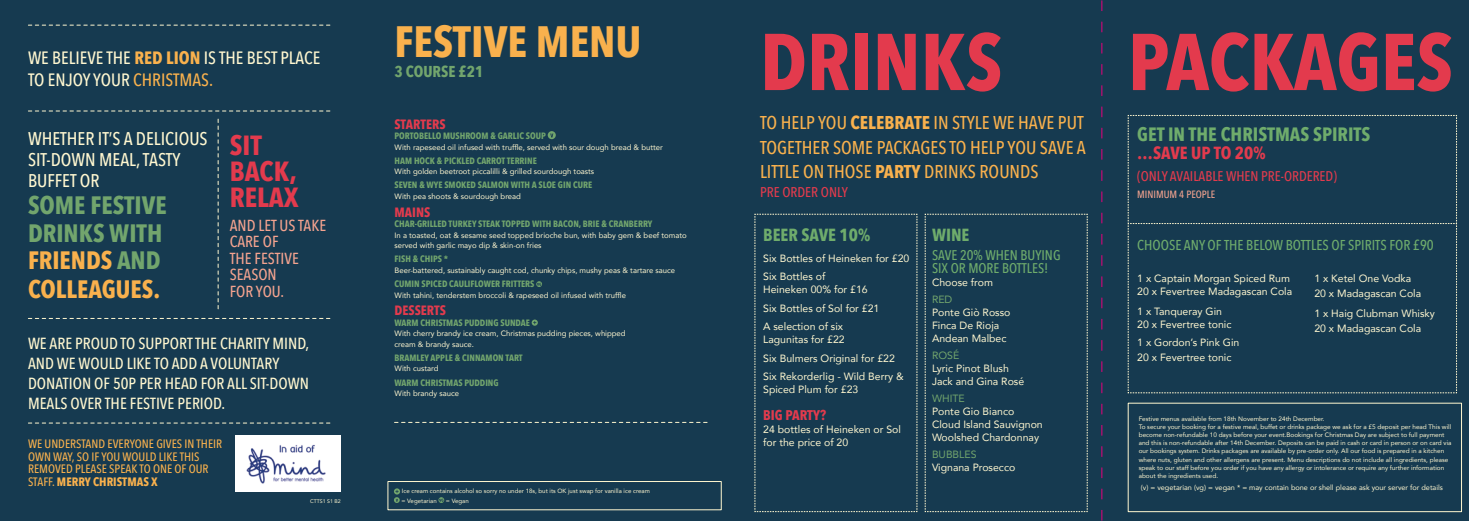
<style>
.page{position:relative;width:1469px;height:521px;background:#fff}
.page>*{position:absolute;margin:0;border:0;box-sizing:border-box;transform-origin:0 0}
.t1{font:700 79.45px "Avenir Next Condensed";color:#e33a4d}
.t2{font:700 43.75px "Avenir Next Condensed";color:#f9b14d}
.t3{font:700 27.65px/26.1px "Avenir Next Condensed";color:#e33a4d}
.t4{font:700 25.11px/27.8px "Avenir Next Condensed";color:#72a56d}
.t5{font:700 19.25px "Avenir Next Condensed";color:#6fac6c}
.t6{font:500 18.46px/24.5px "Avenir Next Condensed";color:#f9b14d;text-align:justify}
.t7{font:500 18.38px/20.7px "Avenir Next Condensed";color:#fff7d0}
.t8{font:500 17.85px/22px "Avenir Next Condensed";color:#fff7d0}
.t9{font:700 17.5px "Avenir Next Condensed";color:#6fac6c}
.t10{font:700 17.5px "Avenir Next Condensed";color:#e33a4d}
.t11{font:500 16.1px/20.2px "Avenir Next Condensed";color:#fff7d0}
.t12{font:500 15.92px/16.5px "Avenir Next Condensed";color:#f4a38f}
.t13{font:700 15.75px "Avenir Next Condensed";color:#72a56d}
.t14{font:500 14.26px "Avenir Next Condensed";color:#6fac6c}
.t15{font:500 14.09px "Avenir Next Condensed";color:#e33a4d}
.t16{font:500 14px/13.1px "Avenir Next Condensed";color:#6fac6c}
.t17{font:500 14px "Avenir Next Condensed";color:#e33a4d}
.t18{font:700 14px "Avenir Next Condensed";color:#e33a4d}
.t19{font:700 13.39px "Avenir Next Condensed";color:#e33a4d}
.t20{font:500 12.16px/12.7px "Avenir Next Condensed";color:#f9b14d}
.t21{font:10.5px/13.1px "Avenir";color:#fff7d0}
.t22{font:10.5px "Avenir";color:#72a56d}
.t23{font:500 10.5px "Avenir Next Condensed";color:#f4a38f}
.t24{font:700 9.19px "Avenir Next Condensed";color:#72a56d}
.t25{font:7.7px/10.6px "Avenir";color:#fff7d0}
.t26{font:7.35px "Avenir";color:#fff7d0}
.t27{font:6.39px/8.2px "Avenir";color:#fff7d0}
.t28{font:6.12px/10.2px "Avenir";color:#fff7d0}
.t29{font:5.25px "Avenir";color:#fff7d0}
.s1{font-weight:700;color:#f9b14d}
.s2{color:#f9b14d}
.s3{font-weight:700}
</style>
<div class="page">
<div style="left:0;top:0;width:1468px;height:521px;background:#163a50"></div>
<svg style="left:1101px;top:0;width:1px;height:520px"></svg>
<svg style="left:547px;top:131px;width:9px;height:8px"></svg>
<svg style="left:536px;top:281px;width:6px;height:6px"></svg>
<svg style="left:531px;top:319px;width:7px;height:7px"></svg>
<svg style="left:394px;top:422px;width:313px;height:1px"></svg>
<svg style="left:394px;top:488px;width:6px;height:15px"></svg>
<svg style="left:438px;top:497px;width:6px;height:6px"></svg>
<div style="left:388px;top:481px;width:333px;height:29px;border:1px solid #fff7d0"></div>
<svg style="left:28px;top:111px;width:302px;height:1px"></svg>
<svg style="left:28px;top:318px;width:302px;height:1px"></svg>
<svg style="left:28px;top:423px;width:302px;height:1px"></svg>
<svg style="left:28px;top:25px;width:302px;height:1px"></svg>
<svg style="left:218px;top:119px;width:1px;height:190px"></svg>
<svg style="left:924px;top:214px;width:163px;height:298px"></svg>
<svg style="left:754px;top:214px;width:163px;height:298px"></svg>
<svg style="left:1127px;top:115px;width:330px;height:278px"></svg>
<svg style="left:1127px;top:115px;width:329px;height:109px"></svg>
<div style="left:1127px;top:403px;width:334px;height:109px;border:1px solid #fff7d0"></div>
<img style="left:236px;top:435px;width:105px;height:56px">
<h3 class="t8" style="left:28px;top:46px;width:294px">WE BELIEVE THE <span class="s1">RED LION</span> IS THE BEST PLACE<br>TO ENJOY YOUR <span class="s2">CHRISTMAS.</span></h3>
<h3 class="t7" style="left:28px;top:128px;width:181px">WHETHER IT’S A DELICIOUS<br>SIT-DOWN MEAL, TASTY<br>BUFFET OR</h3>
<h3 class="t4" style="left:28px;top:191px;width:140px">SOME FESTIVE<br>DRINKS WITH<br><span class="s2">FRIENDS</span> AND<br><span class="s2">COLLEAGUES.</span></h3>
<h3 class="t3" style="left:230px;top:132px;width:70px">SIT<br>BACK,<br>RELAX</h3>
<h3 class="t12" style="left:230px;top:217px;width:98px">AND LET US TAKE<br>CARE OF<br>THE FESTIVE<br>SEASON<br>FOR YOU.</h3>
<h3 class="t11" style="left:28px;top:333px;width:282px">WE ARE PROUD TO SUPPORT THE CHARITY MIND, AND WE WOULD LIKE TO ADD A VOLUNTARY DONATION OF 50P PER HEAD FOR ALL SIT-DOWN MEALS OVER THE FESTIVE PERIOD.</h3>
<h3 class="t20" style="left:28px;top:437px;width:196px">WE UNDERSTAND EVERYONE GIVES IN THEIR<br>OWN WAY, SO IF YOU WOULD LIKE THIS<br>REMOVED PLEASE SPEAK TO ONE OF OUR<br>STAFF. <span class="s3">MERRY CHRISTMAS X</span></h3>
<p class="t29" style="left:310px;top:496px;width:32px">CTTS1 S1 B2</p>
<h2 class="t2" style="left:394px;top:15px;width:248px">FESTIVE MENU</h2>
<h3 class="t13" style="left:394px;top:62px;width:90px">3 COURSE £21</h3>
<h3 class="t19" style="left:394px;top:116px;width:52px">STARTERS</h3>
<h3 class="t24" style="left:394px;top:130px;width:153px">PORTOBELLO MUSHROOM &amp; GARLIC SOUP</h3>
<p class="t25" style="left:394px;top:142px;width:270px">With rapeseed oil infused with truffle, served with sour dough bread &amp; butter</p>
<h3 class="t24" style="left:394px;top:155px;width:144px">HAM HOCK &amp; PICKLED CARROT TERRINE</h3>
<p class="t25" style="left:394px;top:166px;width:201px">With golden beetroot piccalilli &amp; grilled sourdough toasts</p>
<h3 class="t24" style="left:394px;top:180px;width:199px">SEVEN &amp; WYE SMOKED SALMON WITH A SLOE GIN CURE</h3>
<p class="t25" style="left:394px;top:191px;width:128px">With pea shoots &amp; sourdough bread</p>
<h3 class="t19" style="left:394px;top:204px;width:37px">MAINS</h3>
<h3 class="t24" style="left:394px;top:218px;width:259px">CHAR-GRILLED TURKEY STEAK TOPPED WITH BACON, BRIE &amp; CRANBERRY</h3>
<p class="t25" style="left:394px;top:229px;width:294px">In a toasted, oat &amp; sesame seed topped brioche bun, with baby gem &amp; beef tomato served with garlic mayo dip &amp; skin-on fries</p>
<h3 class="t24" style="left:394px;top:253px;width:55px">FISH &amp; CHIPS *</h3>
<p class="t25" style="left:394px;top:265px;width:282px">Beer-battered, sustainably caught cod, chunky chips, mushy peas &amp; tartare sauce</p>
<h3 class="t24" style="left:394px;top:278px;width:141px">CUMIN SPICED CAULIFLOWER FRITTERS</h3>
<p class="t25" style="left:394px;top:289px;width:233px">With tahini, tenderstem broccoli &amp; rapeseed oil infused with truffle</p>
<h3 class="t19" style="left:394px;top:302px;width:53px">DESSERTS</h3>
<h3 class="t24" style="left:394px;top:317px;width:137px">WARM CHRISTMAS PUDDING SUNDAE</h3>
<p class="t25" style="left:394px;top:328px;width:233px">With cherry brandy ice cream, Christmas pudding pieces, whipped cream &amp; brandy sauce.</p>
<h3 class="t24" style="left:394px;top:352px;width:130px">BRAMLEY APPLE &amp; CINNAMON TART</h3>
<p class="t25" style="left:394px;top:363px;width:45px">With custard</p>
<h3 class="t24" style="left:394px;top:377px;width:106px">WARM CHRISTMAS PUDDING</h3>
<p class="t25" style="left:394px;top:388px;width:66px">With brandy sauce</p>
<p class="t28" style="left:401px;top:485px;width:250px">Ice cream contains alcohol so sorry no under 18s, but its OK just swap for vanilla ice cream = Vegetarian</p>
<p class="t28" style="left:446px;top:495px;width:24px">= Vegan</p>
<h1 class="t1" style="left:760px;top:13px;width:244px">DRINKS</h1>
<h1 class="t1" style="left:1127px;top:13px;width:327px">PACKAGES</h1>
<h3 class="t6" style="left:760px;top:110px;width:327px">TO HELP YOU <span class="s3">CELEBRATE</span> IN STYLE WE HAVE PUT TOGETHER SOME PACKAGES TO HELP YOU SAVE A LITTLE ON THOSE <span class="s3">PARTY</span> DRINKS ROUNDS</h3>
<h3 class="t15" style="left:760px;top:184px;width:89px">PRE ORDER ONLY</h3>
<h3 class="t9" style="left:763px;top:224px;width:108px">BEER SAVE 10%</h3>
<h3 class="t21" style="left:763px;top:249px;width:148px;line-height:18.4px">Six Bottles of Heineken for £20<br>Six Bottles of</h3>
<h3 class="t21" style="left:763px;top:280px;width:118px;line-height:18.4px">Heineken 00% for £16<br>Six Bottles of Sol for £21<br>A selection of six</h3>
<h3 class="t21" style="left:763px;top:330px;width:142px;line-height:18.4px">Lagunitas for £22<br>Six Bulmers Original for £22<br>Six Rekorderlig - Wild Berry &amp;</h3>
<h3 class="t21" style="left:763px;top:382px;width:97px">Spiced Plum for £23</h3>
<h3 class="t18" style="left:763px;top:407px;width:64px">BIG PARTY?</h3>
<h3 class="t21" style="left:763px;top:423px;width:139px">24 bottles of Heineken or Sol for the price of 20</h3>
<h3 class="t9" style="left:932px;top:224px;width:39px">WINE</h3>
<h3 class="t16" style="left:932px;top:248px;width:130px">SAVE 20% WHEN BUYING<br>SIX OR MORE BOTTLES!</h3>
<h3 class="t21" style="left:932px;top:276px;width:62px">Choose from</h3>
<h3 class="t22" style="left:932px;top:291px;width:22px">RED</h3>
<h3 class="t21" style="left:932px;top:305px;width:80px">Ponte Giò Rosso<br>Finca De Rioja<br>Andean Malbec</h3>
<h3 class="t22" style="left:932px;top:347px;width:29px">ROSÉ</h3>
<h3 class="t21" style="left:932px;top:361px;width:94px">Lyric Pinot Blush<br>Jack and Gina Rosé</h3>
<h3 class="t22" style="left:932px;top:390px;width:34px">WHITE</h3>
<h3 class="t21" style="left:932px;top:404px;width:112px">Ponte Gio Bianco<br>Cloud Island Sauvignon<br>Woolshed Chardonnay</h3>
<h3 class="t22" style="left:932px;top:446px;width:46px">BUBBLES</h3>
<h3 class="t21" style="left:932px;top:460px;width:85px">Vignana Prosecco</h3>
<h3 class="t5" style="left:1137px;top:122px;width:235px">GET IN THE CHRISTMAS SPIRITS</h3>
<h3 class="t10" style="left:1137px;top:142px;width:130px">…SAVE UP TO 20%</h3>
<h3 class="t17" style="left:1137px;top:168px;width:201px">(ONLY AVAILABLE WHEN PRE-ORDERED)</h3>
<h3 class="t23" style="left:1137px;top:188px;width:79px">MINIMUM 4 PEOPLE</h3>
<h3 class="t14" style="left:1137px;top:237px;width:298px">CHOOSE ANY OF THE BELOW BOTTLES OF SPIRITS FOR £90</h3>
<h3 class="t21" style="left:1137px;top:272px;width:156px">1 x Captain Morgan Spiced Rum<br>20 x Fevertree Madagascan Cola</h3>
<h3 class="t21" style="left:1137px;top:304px;width:96px">1 x Tanqueray Gin<br>20 x Fevertree tonic</h3>
<h3 class="t21" style="left:1137px;top:335px;width:104px;line-height:14.9px">1 x Gordon’s Pink Gin<br>20 x Fevertree tonic</h3>
<h3 class="t21" style="left:1314px;top:271px;width:108px;line-height:14.9px">1 x Ketel One Vodka<br>20 x Madagascan Cola</h3>
<h3 class="t21" style="left:1314px;top:306px;width:122px;line-height:14.9px">1 x Haig Clubman Whisky<br>20 x Madagascan Cola</h3>
<p class="t27" style="left:1138px;top:414px;width:314px">Festive menus available from 18th November to 24th December.<br>To secure your booking for a festive meal, buffet or drinks package we ask for a £5 deposit per head This will become non-refundable 10 days before your event.Bookings for Christmas Day are subject to full payment and this is non-refundable after 14th December. Deposits can be paid in cash or card in person or on card via our bookings system. Drinks packages are available by pre-order only. All our food is prepared in a kitchen where nuts, gluten and other allergens are present. Menu descriptions do not include all ingredients, please speak to our staff before you order if you have any allergy or intolerance or require any further information about the ingredients used.</p>
<p class="t26" style="left:1140px;top:481px;width:304px">(v) = vegetarian (vg) = vegan * = may contain bone or shell please ask your server for details</p>
</div>
